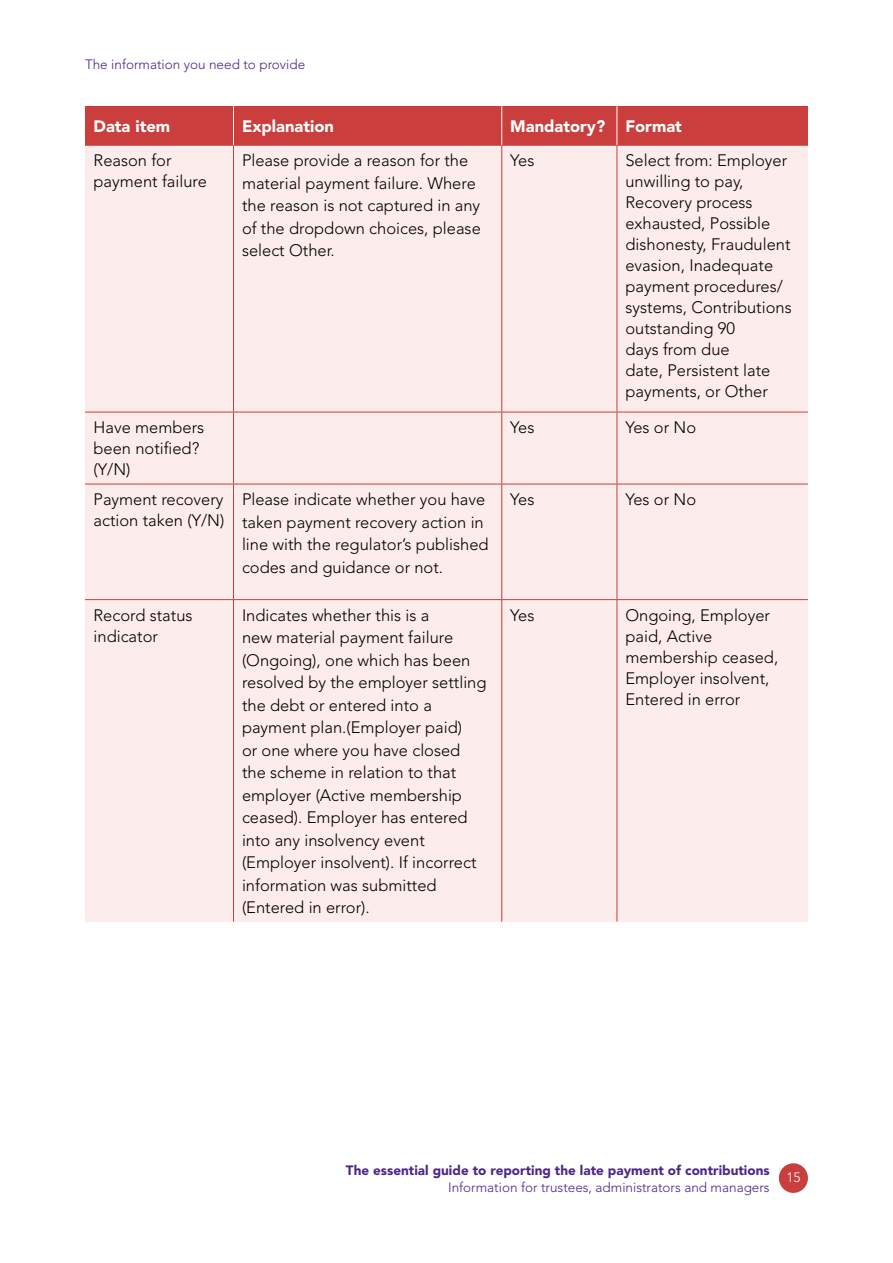
<style>
.page{position:relative;width:893px;height:1263px;background:#fff}
.page>*{position:absolute;margin:0;border:0;box-sizing:border-box;transform-origin:0 0}
.t1{font:300 16.5px/22.5px "Avenir LT Std";color:#000}
.t2{font:900 16.5px "Avenir LT Std";color:#fff}
.t3{font:300 13.5px "Avenir LT Std";color:#4e258a}
.t4{font:900 13.5px "Avenir LT Std";color:#4e258a}
.t5{font:300 13.5px "Avenir LT Std";color:#fff}
</style>
<div class="page">
<div style="left:85px;top:106px;width:148px;height:39px;background:#ca3e3d"></div>
<div style="left:233px;top:106px;width:269px;height:39px;background:#ca3e3d"></div>
<div style="left:502px;top:106px;width:115px;height:39px;background:#ca3e3d"></div>
<div style="left:617px;top:106px;width:191px;height:39px;background:#ca3e3d"></div>
<div style="left:85px;top:145px;width:148px;height:267px;background:#fcecec"></div>
<div style="left:233px;top:145px;width:269px;height:267px;background:#fcecec"></div>
<div style="left:502px;top:145px;width:115px;height:267px;background:#fcecec"></div>
<div style="left:617px;top:145px;width:191px;height:267px;background:#fcecec"></div>
<div style="left:85px;top:412px;width:148px;height:72px;background:#fcecec"></div>
<div style="left:233px;top:412px;width:269px;height:72px;background:#fcecec"></div>
<div style="left:502px;top:412px;width:115px;height:72px;background:#fcecec"></div>
<div style="left:617px;top:412px;width:191px;height:72px;background:#fcecec"></div>
<div style="left:85px;top:484px;width:148px;height:116px;background:#fcecec"></div>
<div style="left:233px;top:484px;width:269px;height:116px;background:#fcecec"></div>
<div style="left:502px;top:484px;width:115px;height:116px;background:#fcecec"></div>
<div style="left:617px;top:484px;width:191px;height:116px;background:#fcecec"></div>
<div style="left:85px;top:600px;width:148px;height:322px;background:#fcecec"></div>
<div style="left:233px;top:600px;width:269px;height:322px;background:#fcecec"></div>
<div style="left:502px;top:600px;width:115px;height:322px;background:#fcecec"></div>
<div style="left:617px;top:600px;width:191px;height:322px;background:#fcecec"></div>
<hr style="left:85px;top:145px;width:148px;height:1px;background:#ca3e3d">
<hr style="left:233px;top:145px;width:269px;height:1px;background:#ca3e3d">
<hr style="left:233px;top:146px;width:1px;height:266px;background:#ca3e3d">
<hr style="left:502px;top:145px;width:115px;height:1px;background:#ca3e3d">
<hr style="left:501px;top:146px;width:1px;height:266px;background:#ca3e3d">
<hr style="left:617px;top:145px;width:191px;height:1px;background:#ca3e3d">
<hr style="left:617px;top:146px;width:1px;height:266px;background:#ca3e3d">
<hr style="left:85px;top:412px;width:148px;height:1px;background:#ca3e3d">
<hr style="left:233px;top:412px;width:269px;height:1px;background:#ca3e3d">
<hr style="left:233px;top:412px;width:1px;height:72px;background:#ca3e3d">
<hr style="left:502px;top:412px;width:115px;height:1px;background:#ca3e3d">
<hr style="left:501px;top:412px;width:1px;height:72px;background:#ca3e3d">
<hr style="left:617px;top:412px;width:191px;height:1px;background:#ca3e3d">
<hr style="left:617px;top:412px;width:1px;height:72px;background:#ca3e3d">
<hr style="left:85px;top:484px;width:148px;height:1px;background:#ca3e3d">
<hr style="left:233px;top:484px;width:269px;height:1px;background:#ca3e3d">
<hr style="left:233px;top:484px;width:1px;height:115px;background:#ca3e3d">
<hr style="left:502px;top:484px;width:115px;height:1px;background:#ca3e3d">
<hr style="left:501px;top:484px;width:1px;height:115px;background:#ca3e3d">
<hr style="left:617px;top:484px;width:191px;height:1px;background:#ca3e3d">
<hr style="left:617px;top:484px;width:1px;height:115px;background:#ca3e3d">
<hr style="left:85px;top:599px;width:148px;height:1px;background:#ca3e3d">
<hr style="left:233px;top:599px;width:269px;height:1px;background:#ca3e3d">
<hr style="left:233px;top:600px;width:1px;height:322px;background:#ca3e3d">
<hr style="left:502px;top:599px;width:115px;height:1px;background:#ca3e3d">
<hr style="left:501px;top:600px;width:1px;height:322px;background:#ca3e3d">
<hr style="left:617px;top:599px;width:191px;height:1px;background:#ca3e3d">
<hr style="left:617px;top:600px;width:1px;height:322px;background:#ca3e3d">
<hr style="left:233px;top:106px;width:1px;height:39px;background:#fff">
<hr style="left:501px;top:106px;width:1px;height:39px;background:#fff">
<hr style="left:617px;top:106px;width:1px;height:39px;background:#fff">
<div style="left:779px;top:1163px;width:29px;height:30px;background:#ca3e3d;border-radius:50%"></div>
<p class="t3" style="left:85px;top:56px;width:222px">The information you need to provide</p>
<p class="t2" style="left:94px;top:116px;width:78px">Data item</p>
<p class="t2" style="left:242px;top:116px;width:93px">Explanation</p>
<p class="t2" style="left:510px;top:116px;width:97px">Mandatory?</p>
<p class="t2" style="left:625px;top:116px;width:58px">Format</p>
<p class="t1" style="left:94px;top:149px;width:79px">Reason for</p>
<p class="t1" style="left:242px;top:149px;width:228px">Please provide a reason for the</p>
<p class="t1" style="left:510px;top:149px;width:26px">Yes</p>
<p class="t1" style="left:625px;top:149px;width:163px">Select from: Employer</p>
<p class="t1" style="left:94px;top:170px;width:115px">payment failure</p>
<p class="t1" style="left:242px;top:172px;width:240px">material payment failure. Where the reason is not captured in any of the dropdown choices, please select Other.</p>
<p class="t1" style="left:625px;top:171px;width:168px;line-height:21px">unwilling to pay,<br>Recovery process exhausted, Possible dishonesty, Fraudulent evasion, Inadequate payment procedures/ systems, Contributions outstanding 90<br>days from due<br>date, Persistent late payments, or Other</p>
<p class="t1" style="left:94px;top:417px;width:112px;line-height:21px">Have members been notified? (Y/N)</p>
<p class="t1" style="left:510px;top:416px;width:26px">Yes</p>
<p class="t1" style="left:625px;top:416px;width:72px">Yes or No</p>
<p class="t1" style="left:94px;top:488px;width:131px">Payment recovery</p>
<p class="t1" style="left:242px;top:488px;width:245px">Please indicate whether you have</p>
<p class="t1" style="left:510px;top:488px;width:26px">Yes</p>
<p class="t1" style="left:625px;top:488px;width:72px">Yes or No</p>
<p class="t1" style="left:94px;top:509px;width:132px">action taken (Y/N)</p>
<p class="t1" style="left:242px;top:511px;width:248px">taken payment recovery action in line with the regulator’s published codes and guidance or not.</p>
<p class="t1" style="left:94px;top:604px;width:101px">Record status</p>
<p class="t1" style="left:242px;top:604px;width:189px">Indicates whether this is a</p>
<p class="t1" style="left:510px;top:604px;width:26px">Yes</p>
<p class="t1" style="left:625px;top:604px;width:146px">Ongoing, Employer</p>
<p class="t1" style="left:94px;top:625px;width:66px">indicator</p>
<p class="t1" style="left:242px;top:626px;width:246px">new material payment failure (Ongoing), one which has been resolved by the employer settling the debt or entered into a payment plan.(Employer paid)<br>or one where you have closed the scheme in relation to that employer (Active membership ceased). Employer has entered into any insolvency event (Employer insolvent). If incorrect information was submitted (Entered in error).</p>
<p class="t1" style="left:625px;top:626px;width:154px;line-height:21px">paid, Active membership ceased,<br>Employer insolvent,<br>Entered in error</p>
<p class="t4" style="left:346px;top:1162px;width:425px">The essential guide to reporting the late payment of contributions</p>
<p class="t3" style="left:448px;top:1179px;width:323px">Information for trustees, administrators and managers</p>
<p class="t5" style="left:786px;top:1170px;width:16px">15</p>
</div>
